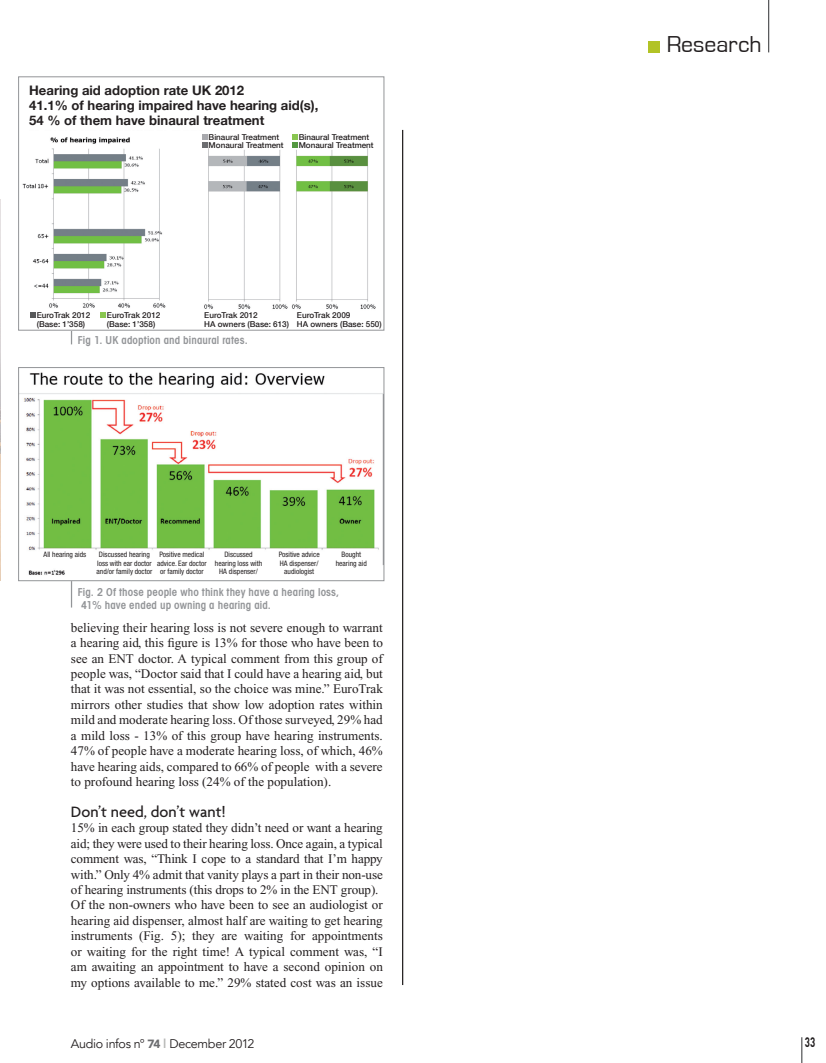
<style>
.page{position:relative;width:826px;height:1063px;background:#fff}
.page>*{position:absolute;margin:0;border:0;box-sizing:border-box;transform-origin:0 0}
.t1{font:23.75px "Eurostile";color:#231f20}
.t2{font:500 16.25px "Agenda";color:#231f20}
.t3{font:700 13.62px "DIN";color:#231f20;scale:.71 1}
.t4{font:13.12px/15.4px "Times New Roman";color:#231f20;text-align:justify}
.t5{font:700 13.12px/15px "Helvetica Neue";color:#231f20}
.t6{font:12.5px "Avenir";letter-spacing:-.025em;color:#231f20}
.t7{font:600 condensed 11px/13.8px "Avant Garde";letter-spacing:.01em;color:#939598}
.t8{font:500 8.12px/8.8px "Helvetica Neue";color:#231f20}
.t9{font:condensed 7.5px/8.8px "Helvetica Neue";color:#231f20;text-align:center}
.s1{font-weight:900;font-size:11.88px;color:#6c6d70}
.s2{font-weight:800;color:#b8b9b7}
</style>
<div class="page">
<svg style="left:801px;top:1037px;width:1px;height:26px"></svg>
<div style="left:648px;top:41px;width:12px;height:11px;background:#b2c326"></div>
<hr style="left:768px;top:0;width:1px;height:52px;background:#57585a">
<svg style="left:71px;top:331px;width:1px;height:13px"></svg>
<svg style="left:71px;top:581px;width:1px;height:27px"></svg>
<hr style="left:402px;top:130px;width:1px;height:855px;background:#231f20">
<img style="left:0;top:199px;width:1px;height:382px">
<img style="left:22px;top:134px;width:354px;height:181px">
<div style="left:18px;top:76px;width:366px;height:255px;border:1px solid #939598"></div>
<img style="left:20px;top:372px;width:362px;height:203px">
<div style="left:18px;top:367px;width:366px;height:214px;border:1px solid #939598"></div>
<svg style="left:30px;top:312px;width:6px;height:6px"></svg>
<svg style="left:100px;top:312px;width:6px;height:6px"></svg>
<svg style="left:292px;top:134px;width:5px;height:14px"></svg>
<svg style="left:202px;top:134px;width:5px;height:14px"></svg>
<p class="t5" style="left:29px;top:83px;width:290px">Hearing aid adoption rate UK 2012<br>41.1% of hearing impaired have hearing aid(s),<br>54 % of them have binaural treatment</p>
<p class="t8" style="left:209px;top:132px;width:76px">Binaural Treatment<br>Monaural Treatment</p>
<p class="t8" style="left:299px;top:132px;width:76px">Binaural Treatment<br>Monaural Treatment</p>
<p class="t8" style="left:37px;top:310px;width:55px">EuroTrak 2012 (Base: 1’358)</p>
<p class="t8" style="left:107px;top:310px;width:55px">EuroTrak 2012 (Base: 1’358)</p>
<p class="t8" style="left:204px;top:310px;width:86px">EuroTrak 2012<br>HA owners (Base: 613)</p>
<p class="t8" style="left:297px;top:310px;width:86px">EuroTrak 2009<br>HA owners (Base: 550)</p>
<p class="t7" style="left:78px;top:333px;width:171px">Fig 1. UK adoption and binaural rates.</p>
<p class="t9" style="left:44px;top:550px;width:44px">All hearing aids</p>
<p class="t9" style="left:96px;top:550px;width:57px">Discussed hearing loss with ear doctor and/or family doctor</p>
<p class="t9" style="left:157px;top:550px;width:51px">Positive medical advice. Ear doctor or family doctor</p>
<p class="t9" style="left:215px;top:550px;width:49px">Discussed hearing loss with<br>HA dispenser/</p>
<p class="t9" style="left:279px;top:550px;width:42px">Positive advice<br>HA dispenser/ audiologist</p>
<p class="t9" style="left:336px;top:550px;width:32px">Bought hearing aid</p>
<p class="t7" style="left:78px;top:585px;width:263px">Fig. 2 Of those people who think they have a hearing loss,<br>41% have ended up owning a hearing aid.</p>
<p class="t4" style="left:71px;top:620px;width:313px">believing their hearing loss is not severe enough to warrant a hearing aid, this figure is 13% for those who have been to see an ENT doctor. A typical comment from this group of people was, “Doctor said that I could have a hearing aid, but that it was not essential, so the choice was mine.” EuroTrak mirrors other studies that show low adoption rates within mild and moderate hearing loss. Of those surveyed, 29% had a mild loss - 13% of this group have hearing instruments.<br>47% of people have a moderate hearing loss, of which, 46% have hearing aids, compared to 66% of people with a severe to profound hearing loss (24% of the population).</p>
<p class="t2" style="left:71px;top:802px;width:156px">Don’t need, don’t want!</p>
<p class="t4" style="left:71px;top:820px;width:313px;text-align:left">15% in each group stated they didn’t need or want a hearing aid; they were used to their hearing loss. Once again, a typical comment was, “Think I cope to a standard that I’m happy with.” Only 4% admit that vanity plays a part in their non-use of hearing instruments (this drops to 2% in the ENT group).<br>Of the non-owners who have been to see an audiologist or hearing aid dispenser, almost half are waiting to get hearing instruments (Fig. 5); they are waiting for appointments or waiting for the right time! A typical comment was, “I am awaiting an appointment to have a second opinion on my options available to me.” 29% stated cost was an issue</p>
<h1 class="t1" style="left:667px;top:32px;width:96px">Research</h1>
<p class="t6" style="left:71px;top:1036px;width:185px">Audio infos n° <span class="s1">74</span> <span class="s2">l</span> December 2012</p>
<p class="t3" style="left:804px;top:1034px;width:16px">33</p>
</div>
